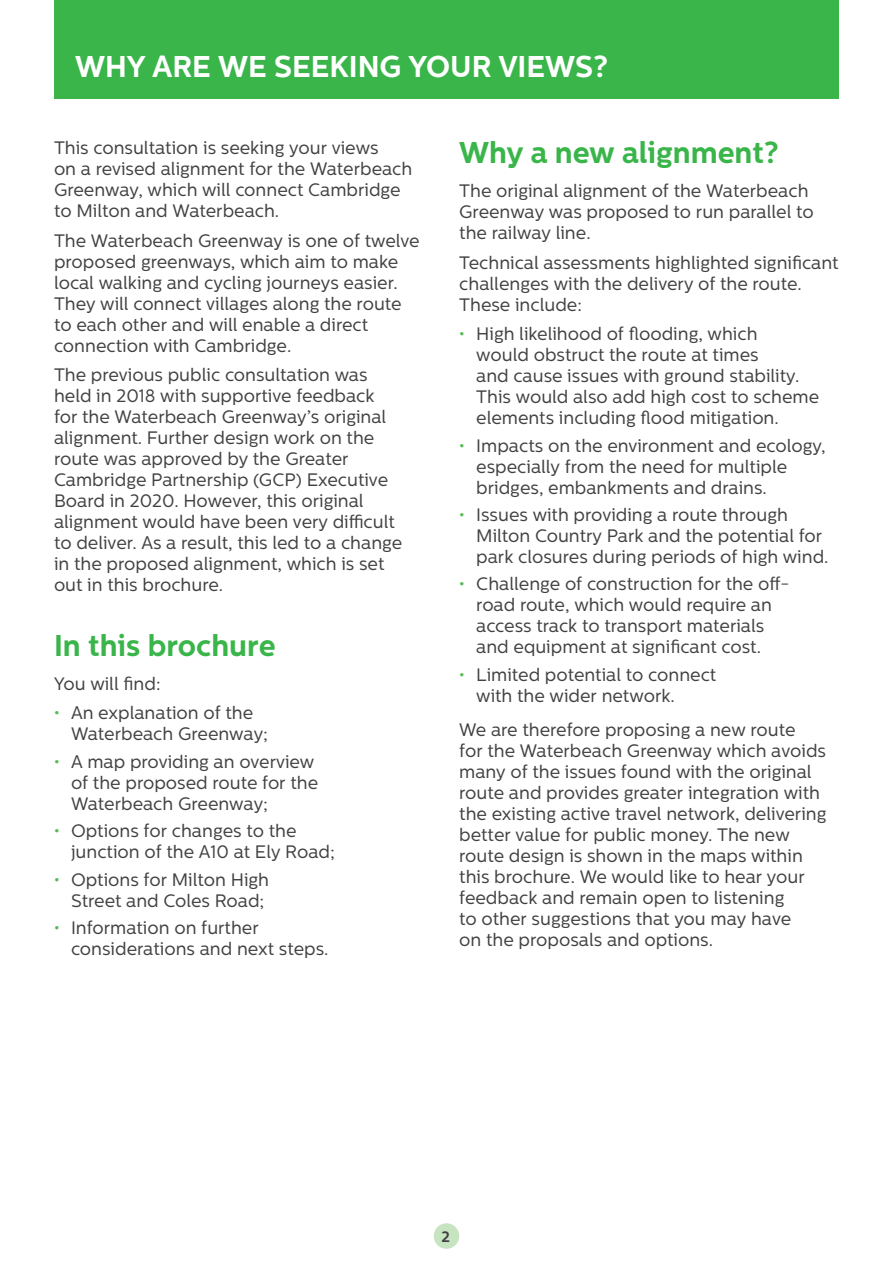
<style>
.page{position:relative;width:893px;height:1263px;background:#fff}
.page>*{position:absolute;margin:0;border:0;box-sizing:border-box;transform-origin:0 0}
.t1{font:700 30px "Centrale Sans";color:#39b54a}
.t2{font:700 30px "Centrale Sans";color:#fff}
.t3{font:18px/21px "Centrale Sans";color:#414042}
.t4{font:700 15px "Centrale Sans";color:#414042}
.s1{color:#57ba56}
</style>
<div class="page">
<div style="left:434px;top:1223px;width:25px;height:26px;background:#c7e4c1;border-radius:50%"></div>
<div style="left:54px;top:0;width:785px;height:98px;background:#39b54a"></div>
<h1 class="t2" style="left:75px;top:49px;width:535px">WHY ARE WE SEEKING YOUR VIEWS?</h1>
<p class="t3" style="left:54px;top:137px;width:360px">This consultation is seeking your views<br>on a revised alignment for the Waterbeach Greenway, which will connect Cambridge to Milton and Waterbeach.</p>
<p class="t3" style="left:54px;top:230px;width:367px">The Waterbeach Greenway is one of twelve proposed greenways, which aim to make local walking and cycling journeys easier.<br>They will connect villages along the route to each other and will enable a direct connection with Cambridge.</p>
<p class="t3" style="left:54px;top:364px;width:350px">The previous public consultation was held in 2018 with supportive feedback for the Waterbeach Greenway’s original alignment. Further design work on the route was approved by the Greater Cambridge Partnership (GCP) Executive Board in 2020. However, this original alignment would have been very difficult to deliver. As a result, this led to a change in the proposed alignment, which is set out in this brochure.</p>
<h1 class="t1" style="left:54px;top:628px;width:223px">In this brochure</h1>
<p class="t3" style="left:54px;top:673px;width:108px">You will find:</p>
<p class="t3" style="left:71px;top:702px;width:199px;text-indent:-17px"><span class="s1">•</span> An explanation of the<br>Waterbeach Greenway;</p>
<p class="t3" style="left:71px;top:751px;width:249px;text-indent:-17px"><span class="s1">•</span> A map providing an overview of the proposed route for the<br>Waterbeach Greenway;</p>
<p class="t3" style="left:71px;top:820px;width:265px;text-indent:-17px"><span class="s1">•</span> Options for changes to the junction of the A10 at Ely Road;</p>
<p class="t3" style="left:54px;top:869px;width:217px;text-align:right"><span class="s1">•</span> Options for Milton High<br>Street and Coles Road;</p>
<p class="t3" style="left:71px;top:917px;width:259px;text-indent:-17px"><span class="s1">•</span> Information on further considerations and next steps.</p>
<h1 class="t1" style="left:459px;top:135px;width:322px">Why a new alignment?</h1>
<p class="t3" style="left:459px;top:180px;width:356px">The original alignment of the Waterbeach<br>Greenway was proposed to run parallel to the railway line.</p>
<p class="t3" style="left:459px;top:252px;width:381px">Technical assessments highlighted significant challenges with the delivery of the route.<br>These include:</p>
<p class="t3" style="left:476px;top:323px;width:344px;text-indent:-17px"><span class="s1">•</span> High likelihood of flooding, which<br>would obstruct the route at times<br>and cause issues with ground stability.<br>This would also add high cost to scheme elements including flood mitigation.</p>
<p class="t3" style="left:476px;top:435px;width:351px;text-indent:-17px"><span class="s1">•</span> Impacts on the environment and ecology, especially from the need for multiple bridges, embankments and drains.</p>
<p class="t3" style="left:476px;top:504px;width:354px;text-indent:-17px"><span class="s1">•</span> Issues with providing a route through<br>Milton Country Park and the potential for park closures during periods of high wind.</p>
<p class="t3" style="left:476px;top:573px;width:315px;text-indent:-17px"><span class="s1">•</span> Challenge of construction for the off&shy;road route, which would require an access track to transport materials and equipment at significant cost.</p>
<p class="t3" style="left:476px;top:664px;width:242px;text-indent:-17px"><span class="s1">•</span> Limited potential to connect with the wider network.</p>
<p class="t3" style="left:459px;top:719px;width:369px">We are therefore proposing a new route<br>for the Waterbeach Greenway which avoids many of the issues found with the original route and provides greater integration with the existing active travel network, delivering better value for public money. The new route design is shown in the maps within this brochure. We would like to hear your feedback and remain open to listening<br>to other suggestions that you may have<br>on the proposals and options.</p>
<p class="t4" style="left:441px;top:1227px;width:10px">2</p>
</div>
